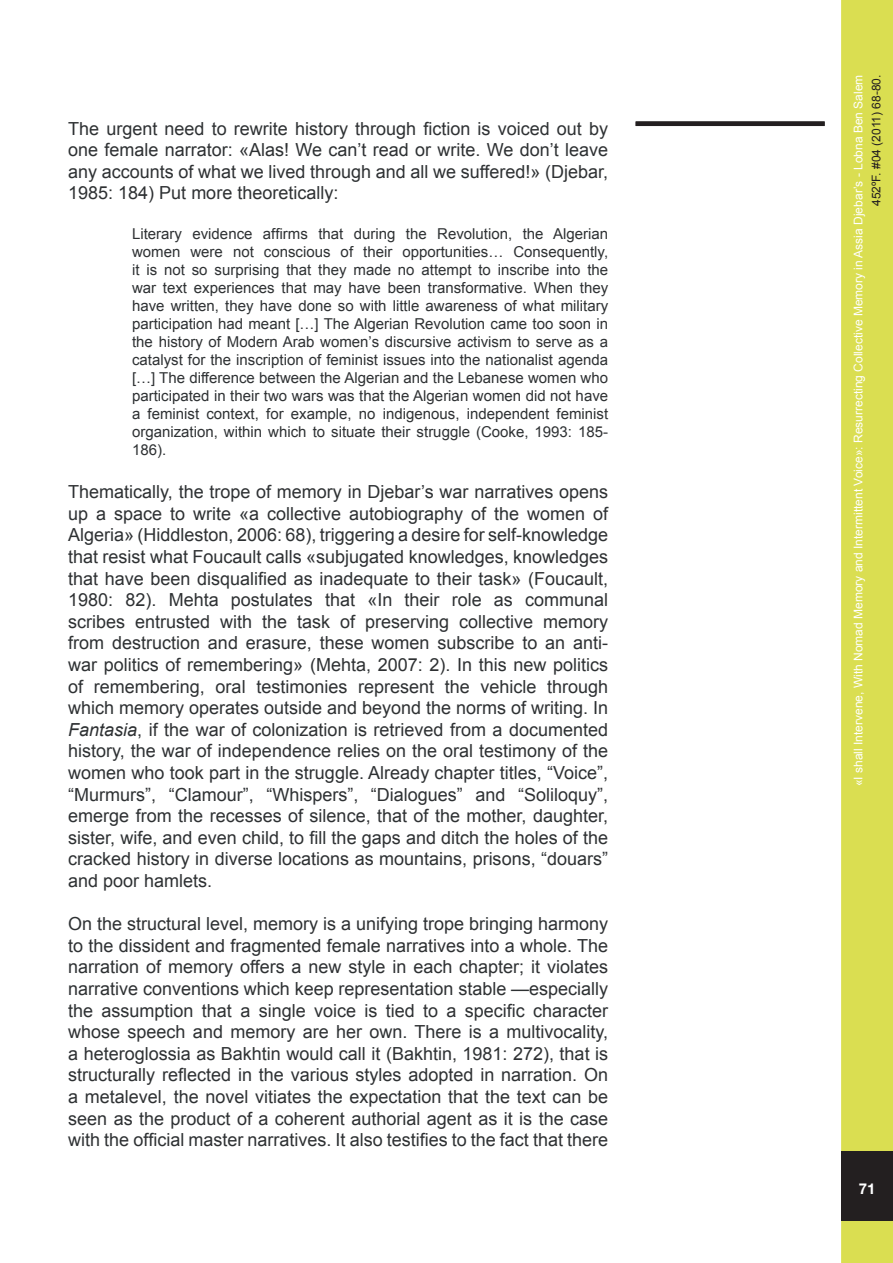
<style>
.page{position:relative;width:893px;height:1263px;background:#fff}
.page>*{position:absolute;margin:0;border:0;box-sizing:border-box;transform-origin:0 0}
.t1{font:18px/21.6px "Arial";color:#2e3133;text-align:justify}
.t2{font:15px/18px "Arial";color:#2e3133;text-align:justify}
.t3{font:700 15px "Helvetica Neue";color:#fff}
.t4{font:12px "Arial";color:#fff}
.t5{font:12px "Arial";color:#231f20}
.s1{font-style:italic}
</style>
<div class="page">
<div style="left:843px;top:2px;width:48px;height:1259px;background:#dade51"></div>
<div style="left:841px;top:0;width:52px;height:1263px;border:3px solid #dade51"></div>
<div style="left:841px;top:1151px;width:52px;height:70px;background:#231f20"></div>
<div style="left:636px;top:121px;width:189px;height:5px;background:#231f20"></div>
<p class="t1" style="left:68px;top:118px;width:541px">The urgent need to rewrite history through fiction is voiced out by one female narrator: «Alas! We can’t read or write. We don’t leave any accounts of what we lived through and all we suffered!» (Djebar, 1985: 184) Put more theoretically:</p>
<p class="t2" style="left:132px;top:225px;width:478px">Literary evidence affirms that during the Revolution, the Algerian women were not conscious of their opportunities… Consequently, it is not so surprising that they made no attempt to inscribe into the war text experiences that may have been transformative. When they have written, they have done so with little awareness of what military participation had meant […] The Algerian Revolution came too soon in the history of Modern Arab women’s discursive activism to serve as a catalyst for the inscription of feminist issues into the nationalist agenda […] The difference between the Algerian and the Lebanese women who participated in their two wars was that the Algerian women did not have a feminist context, for example, no indigenous, independent feminist organization, within which to situate their struggle (Cooke, 1993: 185- 186).</p>
<p class="t1" style="left:68px;top:481px;width:541px">Thematically, the trope of memory in Djebar’s war narratives opens up a space to write «a collective autobiography of the women of Algeria» (Hiddleston, 2006: 68), triggering a desire for self-knowledge that resist what Foucault calls «subjugated knowledges, knowledges that have been disqualified as inadequate to their task» (Foucault, 1980: 82). Mehta postulates that «In their role as communal scribes entrusted with the task of preserving collective memory from destruction and erasure, these women subscribe to an anti&shy;war politics of remembering» (Mehta, 2007: 2). In this new politics of remembering, oral testimonies represent the vehicle through which memory operates outside and beyond the norms of writing. In <span class="s1">Fantasia</span>, if the war of colonization is retrieved from a documented history, the war of independence relies on the oral testimony of the women who took part in the struggle. Already chapter titles, “Voice”, “Murmurs”, “Clamour”, “Whispers”, “Dialogues” and “Soliloquy”, emerge from the recesses of silence, that of the mother, daughter, sister, wife, and even child, to fill the gaps and ditch the holes of the cracked history in diverse locations as mountains, prisons, “douars” and poor hamlets.</p>
<p class="t1" style="left:68px;top:913px;width:541px">On the structural level, memory is a unifying trope bringing harmony to the dissident and fragmented female narratives into a whole. The narration of memory offers a new style in each chapter; it violates narrative conventions which keep representation stable —especially the assumption that a single voice is tied to a specific character whose speech and memory are her own. There is a multivocality, a heteroglossia as Bakhtin would call it (Bakhtin, 1981: 272), that is structurally reflected in the various styles adopted in narration. On a metalevel, the novel vitiates the expectation that the text can be seen as the product of a coherent authorial agent as it is the case with the official master narratives. It also testifies to the fact that there</p>
<p class="t4" style="left:850px;top:786px;width:713px;rotate:-90deg">«I shall Intervene, With Nomad Memory and Intermittent Voice»: Resurrecting Collective Memory in Assia Djebar’s - Lobna Ben Salem</p>
<p class="t5" style="left:868px;top:206px;width:133px;rotate:-90deg">452ºF. #04 (2011) 68-80.</p>
<p class="t3" style="left:859px;top:1179px;width:18px">71</p>
</div>
